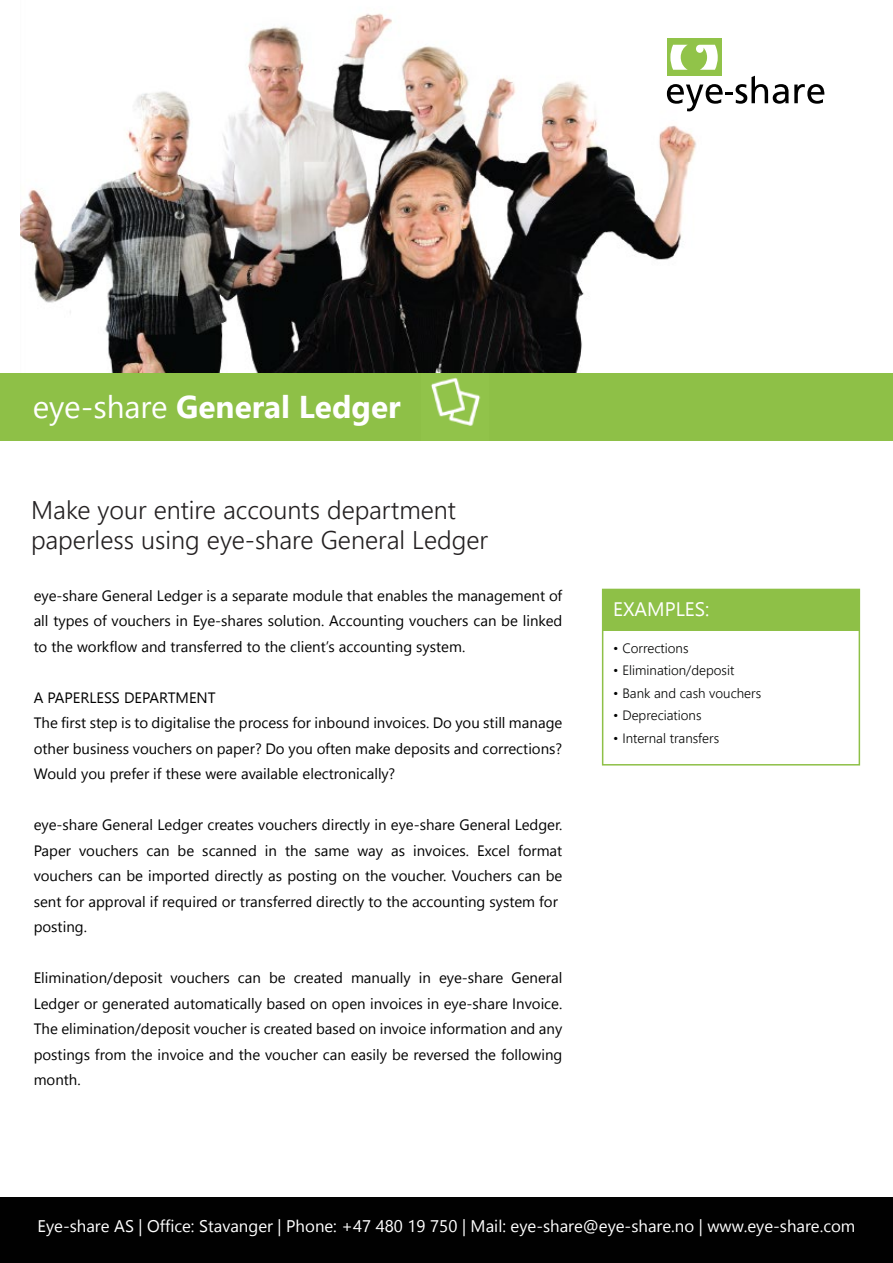
<style>
.page{position:relative;width:893px;height:1263px;background:#fff}
.page>*{position:absolute;margin:0;border:0;box-sizing:border-box;transform-origin:0 0}
.t1{font:700 31.5px "Segoe UI";color:#fff}
.t2{font:300 25.5px/30.6px "Segoe UI";color:#242122}
.t3{font:19.5px "Segoe UI";color:#fff}
.t4{font:16.8px "Segoe UI";color:#fff}
.t5{font:15px/25.5px "Segoe UI";color:#020202;text-align:justify}
.t6{font:300 13.5px "Segoe UI";color:#030403}
.s1{font-weight:400}
</style>
<div class="page">
<img style="left:21px;top:13px;width:675px;height:360px">
<div style="left:667px;top:38px;width:54px;height:38px;background:#91c349"></div>
<svg style="left:696px;top:45px;width:22px;height:25px"></svg>
<svg style="left:670px;top:45px;width:18px;height:25px"></svg>
<svg style="left:667px;top:76px;width:157px;height:35px"></svg>
<div style="left:0;top:373px;width:893px;height:68px;background:#8ec047"></div>
<div style="left:1px;top:1197px;width:892px;height:66px;background:#010101"></div>
<img style="left:430px;top:377px;width:51px;height:49px">
<div style="left:603px;top:589px;width:256px;height:42px;background:#8ec047"></div>
<div style="left:602px;top:589px;width:258px;height:176px;border:2px solid #8ec047"></div>
<h1 class="t1" style="left:33px;top:382px;width:369px"><span class="s1">eye-share</span> General Ledger</h1>
<h2 class="t2" style="left:31px;top:494px;width:459px">Make your entire accounts department paperless using eye-share General Ledger</h2>
<p class="t5" style="left:34px;top:582px;width:530px">eye-share General Ledger is a separate module that enables the management of all types of vouchers in Eye-shares solution. Accounting vouchers can be linked to the workflow and transferred to the client’s accounting system.</p>
<p class="t5" style="left:34px;top:684px;width:530px;text-align:left">A PAPERLESS DEPARTMENT<br>The first step is to digitalise the process for inbound invoices. Do you still manage other business vouchers on paper? Do you often make deposits and corrections?<br>Would you prefer if these were available electronically?</p>
<p class="t5" style="left:34px;top:812px;width:530px;text-align:left">eye-share General Ledger creates vouchers directly in eye-share General Ledger.<br>Paper vouchers can be scanned in the same way as invoices. Excel format vouchers can be imported directly as posting on the voucher. Vouchers can be sent for approval if required or transferred directly to the accounting system for posting.</p>
<p class="t5" style="left:34px;top:965px;width:530px">Elimination/deposit vouchers can be created manually in eye-share General Ledger or generated automatically based on open invoices in eye-share Invoice.<br>The elimination/deposit voucher is created based on invoice information and any postings from the invoice and the voucher can easily be reversed the following month.</p>
<h3 class="t3" style="left:613px;top:594px;width:98px">EXAMPLES:</h3>
<p class="t6" style="left:613px;top:637px;width:77px">• Corrections</p>
<p class="t6" style="left:613px;top:660px;width:123px">• Elimination/deposit</p>
<p class="t6" style="left:613px;top:682px;width:150px">• Bank and cash vouchers</p>
<p class="t6" style="left:613px;top:705px;width:90px">• Depreciations</p>
<p class="t6" style="left:613px;top:727px;width:108px">• Internal transfers</p>
<p class="t4" style="left:38px;top:1213px;width:819px">Eye-share AS | Office: Stavanger | Phone: +47 480 19 750 | Mail: eye-share@eye-share.no | www.eye-share.com</p>
</div>
